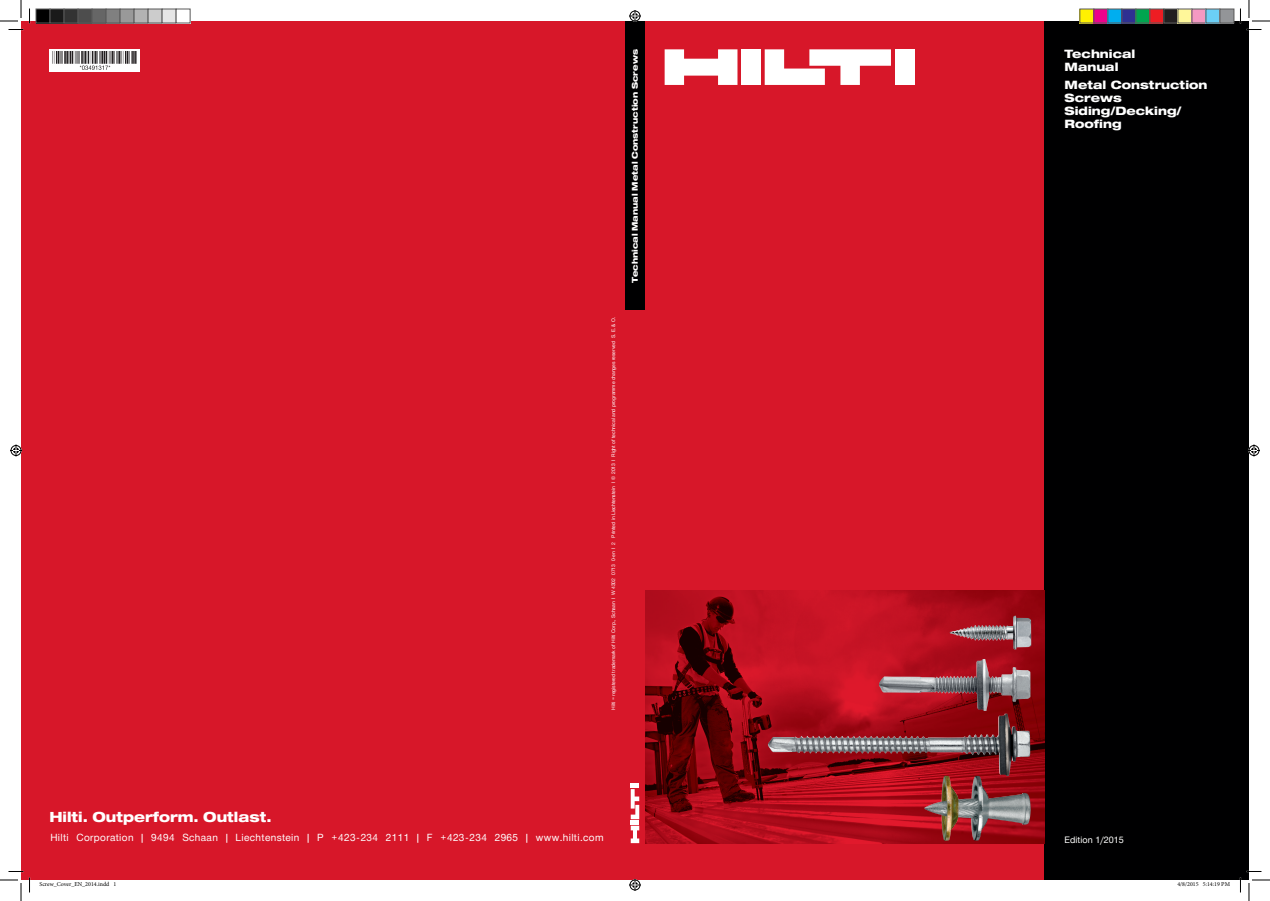
<style>
.page{position:relative;width:1270px;height:901px;background:#fff}
.page>*{position:absolute;margin:0;border:0;box-sizing:border-box;transform-origin:0 0}
.t1{font:800 expanded 14px "Hilti";color:#fff;scale:.96 1}
.t2{font:800 expanded 11.5px/13px "Hilti";color:#fff}
.t3{font:10px "Hilti";letter-spacing:.035em;color:#fff}
.t4{font:9px "Hilti";letter-spacing:.005em;color:#fff}
.t5{font:800 expanded 8px "Hilti";color:#fff}
.t6{font:6px "Minion Pro";color:#000}
.t7{font:5px "Hilti";letter-spacing:-.01em;color:#fff}
</style>
<div class="page">
<div style="left:21px;top:21px;width:604px;height:859px;background:#d71729"></div>
<div style="left:644px;top:21px;width:400px;height:859px;background:#d71729"></div>
<div style="left:741px;top:49px;width:19px;height:36px;background:#fff"></div>
<div style="left:894px;top:49px;width:20px;height:36px;background:#fff"></div>
<svg style="left:664px;top:49px;width:73px;height:36px"></svg>
<svg style="left:764px;top:49px;width:126px;height:36px"></svg>
<div style="left:1044px;top:21px;width:204px;height:859px;background:#000001"></div>
<img style="left:645px;top:591px;width:399px;height:252px">
<img style="left:924px;top:776px;width:49px;height:65px">
<img style="left:949px;top:616px;width:66px;height:34px">
<img style="left:878px;top:659px;width:106px;height:46px">
<img style="left:767px;top:714px;width:238px;height:41px">
<div style="left:625px;top:21px;width:19px;height:289px;background:#000001"></div>
<div style="left:625px;top:310px;width:19px;height:570px;background:#d71729"></div>
<div style="left:630px;top:820px;width:9px;height:5px;background:#fff"></div>
<div style="left:630px;top:783px;width:9px;height:5px;background:#fff"></div>
<svg style="left:630px;top:826px;width:9px;height:17px"></svg>
<svg style="left:630px;top:789px;width:9px;height:30px"></svg>
<div style="left:49px;top:49px;width:91px;height:22px;background:#fff"></div>
<svg style="left:53px;top:51px;width:84px;height:19px"></svg>
<svg style="left:1246px;top:29px;width:15px;height:1px"></svg>
<svg style="left:1246px;top:871px;width:15px;height:1px"></svg>
<svg style="left:0;top:0;width:30px;height:30px"></svg>
<svg style="left:0;top:871px;width:30px;height:30px"></svg>
<svg style="left:1248px;top:0;width:21px;height:22px"></svg>
<svg style="left:1248px;top:879px;width:21px;height:22px"></svg>
<svg style="left:629px;top:10px;width:12px;height:12px"></svg>
<svg style="left:629px;top:879px;width:12px;height:12px"></svg>
<svg style="left:10px;top:444px;width:12px;height:12px"></svg>
<svg style="left:1248px;top:444px;width:11px;height:12px"></svg>
<div style="left:36px;top:9px;width:14px;height:14px;background:#000"></div>
<div style="left:36px;top:9px;width:15px;height:15px;border:1px solid #595959"></div>
<div style="left:50px;top:9px;width:14px;height:14px;background:#1a1a1a"></div>
<div style="left:50px;top:9px;width:15px;height:15px;border:1px solid #595959"></div>
<div style="left:64px;top:9px;width:14px;height:14px;background:#333"></div>
<div style="left:64px;top:9px;width:15px;height:15px;border:1px solid #595959"></div>
<div style="left:78px;top:9px;width:14px;height:14px;background:#4d4d4d"></div>
<div style="left:78px;top:9px;width:15px;height:15px;border:1px solid #595959"></div>
<div style="left:92px;top:9px;width:14px;height:14px;background:#666"></div>
<div style="left:92px;top:9px;width:15px;height:15px;border:1px solid #595959"></div>
<div style="left:106px;top:9px;width:14px;height:14px;background:#808080"></div>
<div style="left:106px;top:9px;width:15px;height:15px;border:1px solid #595959"></div>
<div style="left:120px;top:9px;width:14px;height:14px;background:#999"></div>
<div style="left:120px;top:9px;width:15px;height:15px;border:1px solid #595959"></div>
<div style="left:134px;top:9px;width:14px;height:14px;background:#b3b3b3"></div>
<div style="left:134px;top:9px;width:15px;height:15px;border:1px solid #595959"></div>
<div style="left:148px;top:9px;width:14px;height:14px;background:#ccc"></div>
<div style="left:148px;top:9px;width:15px;height:15px;border:1px solid #595959"></div>
<div style="left:162px;top:9px;width:14px;height:14px;background:#e6e6e6"></div>
<div style="left:162px;top:9px;width:15px;height:15px;border:1px solid #595959"></div>
<div style="left:176px;top:9px;width:14px;height:14px;background:#fff"></div>
<div style="left:1079px;top:9px;width:14px;height:14px;background:#fff101"></div>
<div style="left:1079px;top:9px;width:15px;height:15px;border:1px solid #595959"></div>
<div style="left:1093px;top:9px;width:14px;height:14px;background:#ed028c"></div>
<div style="left:1093px;top:9px;width:15px;height:15px;border:1px solid #595959"></div>
<div style="left:1107px;top:9px;width:14px;height:14px;background:#00aeef"></div>
<div style="left:1107px;top:9px;width:15px;height:15px;border:1px solid #595959"></div>
<div style="left:1121px;top:9px;width:14px;height:14px;background:#2e3092"></div>
<div style="left:1121px;top:9px;width:15px;height:15px;border:1px solid #595959"></div>
<div style="left:1135px;top:9px;width:14px;height:14px;background:#00a54f"></div>
<div style="left:1135px;top:9px;width:15px;height:15px;border:1px solid #595959"></div>
<div style="left:1149px;top:9px;width:14px;height:14px;background:#ee1d23"></div>
<div style="left:1163px;top:9px;width:14px;height:14px;background:#231f20"></div>
<div style="left:1163px;top:9px;width:15px;height:15px;border:1px solid #595959"></div>
<div style="left:1177px;top:9px;width:14px;height:14px;background:#fff79a"></div>
<div style="left:1191px;top:9px;width:14px;height:14px;background:#f499c2"></div>
<div style="left:1205px;top:9px;width:14px;height:14px;background:#6bcff6"></div>
<div style="left:1219px;top:9px;width:14px;height:14px;background:#939598"></div>
<div style="left:1219px;top:9px;width:15px;height:15px;border:1px solid #595959"></div>
<p class="t7" style="left:610px;top:710px;width:395px;rotate:-90deg">Hilti = registered trademark of Hilti Corp., Schaan I W 4302 0713 0-en I 2 Printed in Liechtenstein I © 2013 I Right of technical and programme changes reserved S. E. &amp; O.</p>
<h3 class="t5" style="left:630px;top:283px;width:236px;rotate:-90deg">Technical Manual Metal Construction Screws</h3>
<h1 class="t1" style="left:49px;top:809px;width:233px">Hilti. Outperform. Outlast.</h1>
<h3 class="t3" style="left:50px;top:832px;width:554px">Hilti Corporation | 9494 Schaan | Liechtenstein | P +423-234 2111 | F +423-234 2965 | www.hilti.com</h3>
<h2 class="t2" style="left:1064px;top:47px;width:72px">Technical<br>Manual</h2>
<h2 class="t2" style="left:1064px;top:79px;width:144px">Metal Construction<br>Screws<br>Siding/Decking/<br>Roofing</h2>
<h3 class="t4" style="left:1064px;top:835px;width:61px">Edition 1/2015</h3>
<p class="t6" style="left:40px;top:880px;width:78px">Screw_Cover_EN_2014.indd 1</p>
<p class="t6" style="left:1177px;top:880px;width:54px">4/8/2015 5:14:19 PM</p>
</div>
